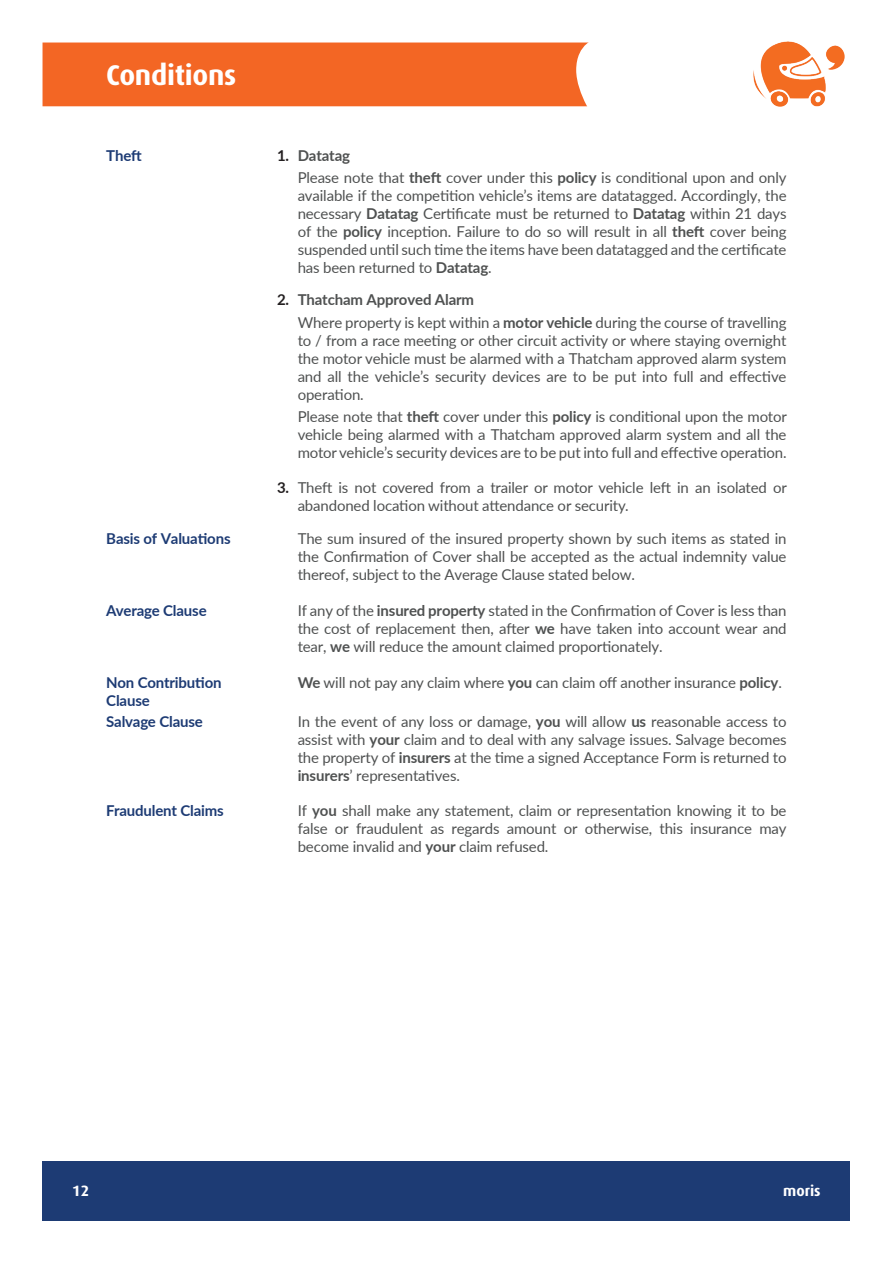
<style>
.page{position:relative;width:893px;height:1263px;background:#fff}
.page>*{position:absolute;margin:0;border:0;box-sizing:border-box;transform-origin:0 0}
.t1{font:700 28.5px "Dax";letter-spacing:-.01em;color:#fff}
.t2{font:15px/18px "Lato";letter-spacing:-.01em;color:#4f5151;text-align:justify}
.t3{font:700 15px/18px "Lato";letter-spacing:-.01em;color:#1d3b74}
.t4{font:700 15px "Dax";color:#fff}
.s1{font-weight:700;color:#231f20}
.s2{font-weight:700}
</style>
<div class="page">
<div style="left:43px;top:1161px;width:807px;height:59px;background:#1d3b74"></div>
<img style="left:753px;top:41px;width:92px;height:66px">
<div style="left:43px;top:42px;width:546px;height:65px;background:#f36624"></div>
<h1 class="t1" style="left:106px;top:59px;width:132px">Conditions</h1>
<p class="t3" style="left:106px;top:146px;width:37px">Theft</p>
<p class="t2" style="left:298px;top:144px;width:490px;line-height:22.2px;text-indent:-21px"><span class="s1">1.</span> <span class="s2">Datatag<br></span>Please note that <span class="s2">theft</span> cover under this <span class="s2">policy</span> is conditional upon and only</p>
<p class="t2" style="left:298px;top:186px;width:490px">available if the competition vehicle’s items are datatagged. Accordingly, the necessary <span class="s2">Datatag</span> Certificate must be returned to <span class="s2">Datatag</span> within 21 days of the <span class="s2">policy</span> inception. Failure to do so will result in all <span class="s2">theft</span> cover being suspended until such time the items have been datatagged and the certificate has been returned to <span class="s2">Datatag</span>.</p>
<p class="t2" style="left:298px;top:288px;width:490px;line-height:22.2px;text-indent:-21px"><span class="s1">2.</span> <span class="s2">Thatcham Approved Alarm<br></span>Where property is kept within a <span class="s2">motor vehicle</span> during the course of travelling</p>
<p class="t2" style="left:298px;top:331px;width:490px">to / from a race meeting or other circuit activity or where staying overnight the motor vehicle must be alarmed with a Thatcham approved alarm system and all the vehicle’s security devices are to be put into full and effective operation.</p>
<p class="t2" style="left:298px;top:407px;width:491px">Please note that <span class="s2">theft</span> cover under this <span class="s2">policy</span> is conditional upon the motor vehicle being alarmed with a Thatcham approved alarm system and all the motor vehicle’s security devices are to be put into full and effective operation.</p>
<p class="t2" style="left:298px;top:477px;width:491px;text-indent:-21px"><span class="s1">3.</span> Theft is not covered from a trailer or motor vehicle left in an isolated or abandoned location without attendance or security.</p>
<p class="t3" style="left:106px;top:528px;width:126px">Basis of Valuations</p>
<p class="t2" style="left:298px;top:528px;width:490px">The sum insured of the insured property shown by such items as stated in the Confirmation of Cover shall be accepted as the actual indemnity value thereof, subject to the Average Clause stated below.</p>
<p class="t3" style="left:106px;top:601px;width:102px">Average Clause</p>
<p class="t2" style="left:298px;top:601px;width:490px">If any of the <span class="s2">insured property</span> stated in the Confirmation of Cover is less than the cost of replacement then, after <span class="s2">we</span> have taken into account wear and tear, <span class="s2">we</span> will reduce the amount claimed proportionately.</p>
<p class="t3" style="left:106px;top:673px;width:117px">Non Contribution<br>Clause</p>
<p class="t2" style="left:298px;top:673px;width:486px"><span class="s2">We</span> will not pay any claim where <span class="s2">you</span> can claim off another insurance <span class="s2">policy</span>.</p>
<p class="t3" style="left:106px;top:712px;width:98px">Salvage Clause</p>
<p class="t2" style="left:298px;top:712px;width:490px">In the event of any loss or damage, <span class="s2">you</span> will allow <span class="s2">us</span> reasonable access to assist with <span class="s2">your</span> claim and to deal with any salvage issues. Salvage becomes the property of <span class="s2">insurers</span> at the time a signed Acceptance Form is returned to <span class="s2">insurers</span>’ representatives.</p>
<p class="t3" style="left:106px;top:801px;width:119px">Fraudulent Claims</p>
<p class="t2" style="left:298px;top:801px;width:490px">If <span class="s2">you</span> shall make any statement, claim or representation knowing it to be false or fraudulent as regards amount or otherwise, this insurance may become invalid and <span class="s2">your</span> claim refused.</p>
<p class="t4" style="left:72px;top:1183px;width:18px">12</p>
<p class="t4" style="left:783px;top:1183px;width:39px">moris</p>
</div>
